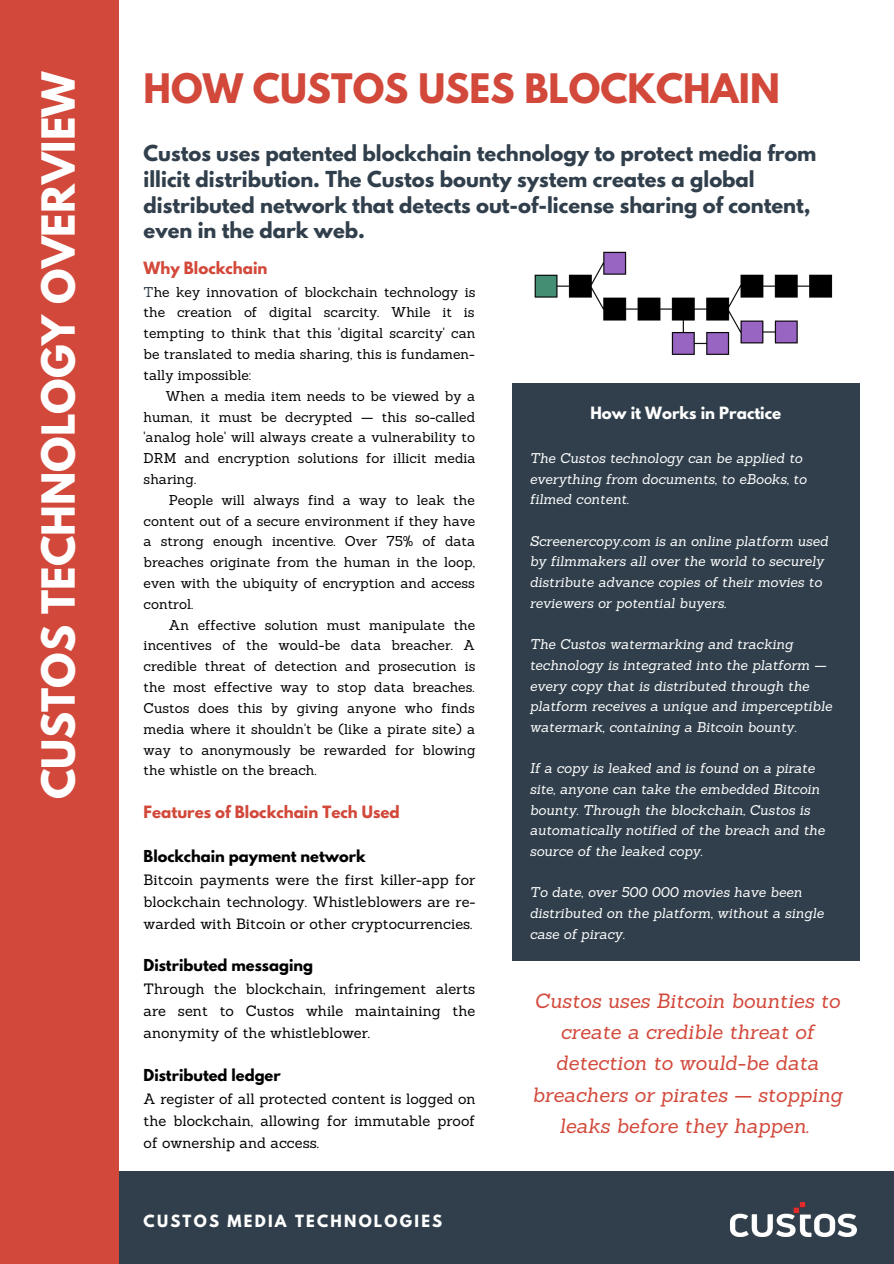
<style>
.page{position:relative;width:894px;height:1264px;background:#fff}
.page>*{position:absolute;margin:0;border:0;box-sizing:border-box;transform-origin:0 0}
.t1{font:700 40.35px "League Spartan";color:#fff}
.t2{font:700 36px "League Spartan";color:#d2483a}
.t3{font:italic 20.1px/31.2px "Sanchez";color:#d2483a;text-align:center}
.t4{font:700 19.5px/26px "League Spartan";color:#303f4b}
.t5{font:700 15px "League Spartan";color:#d2483a}
.t6{font:700 15px "League Spartan";color:#fff}
.t7{font:700 14.85px "League Spartan";letter-spacing:.15em;color:#fff}
.t8{font:14.55px/21.9px "Sanchez";color:#000;text-align:justify}
.t9{font:700 14.55px "League Spartan";color:#000}
.t10{font:13.8px/20.9px "Sanchez";color:#000;text-align:justify}
.t11{font:italic 13.8px/20.7px "Sanchez";color:#fff}
.s1{color:#303f4b}
</style>
<div class="page">
<div style="left:0;top:1171px;width:893px;height:92px;background:#303f4b"></div>
<div style="left:0;top:0;width:119px;height:1263px;background:#d2483a"></div>
<div style="left:512px;top:383px;width:347px;height:577px;background:#303f4b"></div>
<img style="left:730px;top:1202px;width:126px;height:34px">
<img style="left:534px;top:251px;width:299px;height:104px">
<h1 class="t1" style="left:38px;top:799px;width:730px;rotate:-90deg">CUSTOS TECHNOLOGY OVERVIEW</h1>
<h2 class="t2" style="left:143px;top:71px;width:637px">HOW CUSTOS USES BLOCKCHAIN</h2>
<h3 class="t4" style="left:143px;top:142px;width:674px">Custos uses patented blockchain technology to protect media from illicit distribution. The Custos bounty system creates a global distributed network that detects out-of-license sharing of content, even in the dark web.</h3>
<p class="t5" style="left:143px;top:260px;width:125px">Why Blockchain</p>
<p class="t10" style="left:143px;top:281px;width:333px"><span class="s1">T</span>he key innovation of blockchain technology is the creation of digital scarcity. While it is tempting to think that this 'digital scarcity' can be translated to media sharing, this is fundamen&shy;tally impossible:</p>
<p class="t10" style="left:143px;top:385px;width:333px;text-indent:22px">When a media item needs to be viewed by a human, it must be decrypted — this so-called 'analog hole' will always create a vulnerability to DRM and encryption solutions for illicit media sharing.</p>
<p class="t10" style="left:143px;top:489px;width:333px;text-indent:25px">People will always find a way to leak the content out of a secure environment if they have a strong enough incentive. Over 75% of data breaches originate from the human in the loop, even with the ubiquity of encryption and access control.</p>
<p class="t10" style="left:143px;top:614px;width:333px;text-indent:25px">An effective solution must manipulate the incentives of the would-be data breacher. A credible threat of detection and prosecution is the most effective way to stop data breaches.<br>Custos does this by giving anyone who finds media where it shouldn't be (like a pirate site) a way to anonymously be rewarded for blowing the whistle on the breach.</p>
<p class="t5" style="left:143px;top:804px;width:257px">Features of Blockchain Tech Used</p>
<p class="t9" style="left:143px;top:848px;width:223px">Blockchain payment network</p>
<p class="t8" style="left:143px;top:868px;width:333px">Bitcoin payments were the first killer-app for blockchain technology. Whistleblowers are re&shy;warded with Bitcoin or other cryptocurrencies.</p>
<p class="t9" style="left:143px;top:958px;width:171px">Distributed messaging</p>
<p class="t8" style="left:143px;top:978px;width:333px">Through the blockchain, infringement alerts are sent to Custos while maintaining the anonymity of the whistleblower.</p>
<p class="t9" style="left:143px;top:1067px;width:138px">Distributed ledger</p>
<p class="t8" style="left:143px;top:1087px;width:333px">A register of all protected content is logged on the blockchain, allowing for immutable proof of ownership and access.</p>
<p class="t7" style="left:143px;top:1213px;width:300px">CUSTOS MEDIA TECHNOLOGIES</p>
<p class="t6" style="left:590px;top:405px;width:192px">How it Works in Practice</p>
<p class="t11" style="left:529px;top:447px;width:278px">The Custos technology can be applied to everything from documents, to eBooks, to filmed content.</p>
<p class="t11" style="left:529px;top:530px;width:300px">Screenercopy.com is an online platform used by filmmakers all over the world to securely distribute advance copies of their movies to reviewers or potential buyers.</p>
<p class="t11" style="left:529px;top:633px;width:304px">The Custos watermarking and tracking technology is integrated into the platform — every copy that is distributed through the platform receives a unique and imperceptible watermark, containing a Bitcoin bounty.</p>
<p class="t11" style="left:529px;top:758px;width:296px">If a copy is leaked and is found on a pirate site, anyone can take the embedded Bitcoin bounty. Through the blockchain, Custos is automatically notified of the breach and the source of the leaked copy.</p>
<p class="t11" style="left:529px;top:882px;width:295px">To date, over 500 000 movies have been distributed on the platform, without a single case of piracy.</p>
<h3 class="t3" style="left:532px;top:984px;width:311px">Custos uses Bitcoin bounties to create a credible threat of detection to would-be data breachers or pirates — stopping leaks before they happen.</h3>
</div>
